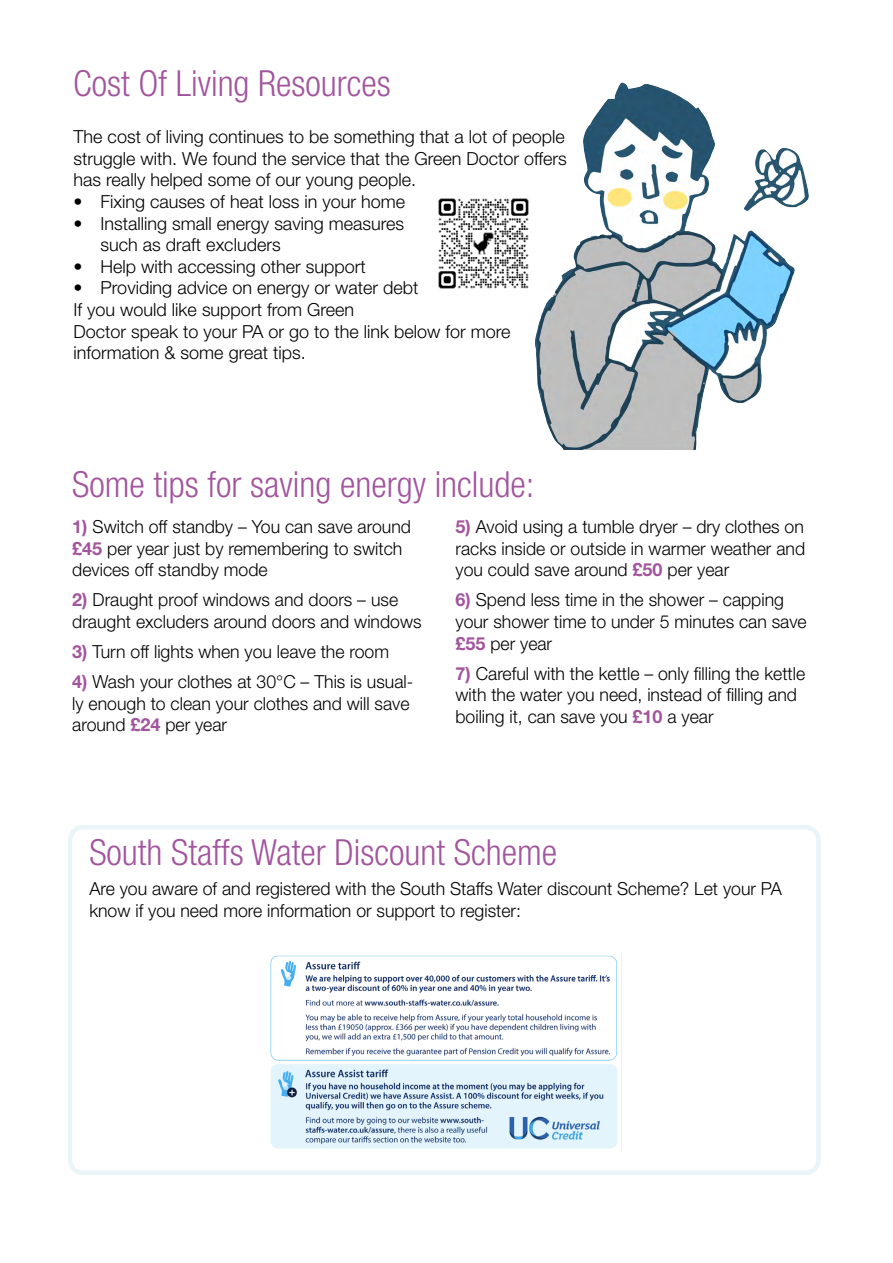
<style>
.page{position:relative;width:893px;height:1263px;background:#fff}
.page>*{position:absolute;margin:0;border:0;box-sizing:border-box;transform-origin:0 0}
.Heading_level_2_-_Purple{font:300 condensed 36px "Helvetica Neue LT Std";color:#a2559d}
.Purple_List{font:300 18px/21.6px "Helvetica Neue LT Std";color:#000}
.Body_Text{font:300 18px/21.6px "Helvetica Neue LT Std";color:#000}
.s1{font-weight:700;color:#a2559d}
</style>
<div class="page">
<div style="left:68px;top:825px;width:753px;height:350px;border:4px solid #e9f5f8;border-radius:13px"></div>
<img style="left:535px;top:82px;width:274px;height:368px">
<img style="left:270px;top:954px;width:352px;height:197px">
<img style="left:438px;top:189px;width:100px;height:109px">
<h1 class="Heading_level_2_-_Purple" style="left:73px;top:63px;width:319px">Cost Of Living Resources</h1>
<p class="Body_Text" style="left:74px;top:126px;width:495px;text-align:justify">The cost of living continues to be something that a lot of people struggle with. We found the service that the Green Doctor offers has really helped some of our young people.</p>
<p class="Body_Text" style="left:74px;top:190px;width:333px">• Fixing causes of heat loss in your home</p>
<p class="Body_Text" style="left:101px;top:212px;width:305px;text-indent:-27px">• Installing small energy saving measures such as draft excluders</p>
<p class="Body_Text" style="left:74px;top:255px;width:294px">• Help with accessing other support</p>
<p class="Body_Text" style="left:74px;top:277px;width:346px">• Providing advice on energy or water debt</p>
<p class="Body_Text" style="left:74px;top:298px;width:438px">If you would like support from Green<br>Doctor speak to your PA or go to the link below for more information &amp; some great tips.</p>
<h1 class="Heading_level_2_-_Purple" style="left:72px;top:463px;width:464px">Some tips for saving energy include:</h1>
<p class="Purple_List" style="left:72px;top:515px;width:340px"><span class="s1">1)</span> Switch off standby – You can save around <span class="s1">£45</span> per year just by remembering to switch devices off standby mode</p>
<p class="Purple_List" style="left:72px;top:589px;width:351px"><span class="s1">2)</span> Draught proof windows and doors – use draught excluders around doors and windows</p>
<p class="Purple_List" style="left:72px;top:640px;width:318px"><span class="s1">3)</span> Turn off lights when you leave the room</p>
<p class="Purple_List" style="left:72px;top:671px;width:343px"><span class="s1">4)</span> Wash your clothes at 30°C – This is usual&shy;ly enough to clean your clothes and will save around <span class="s1">£24</span> per year</p>
<p class="Purple_List" style="left:455px;top:515px;width:351px;text-align:justify"><span class="s1">5)</span> Avoid using a tumble dryer – dry clothes on racks inside or outside in warmer weather and you could save around <span class="s1">£50</span> per year</p>
<p class="Purple_List" style="left:455px;top:589px;width:353px"><span class="s1">6)</span> Spend less time in the shower – capping your shower time to under 5 minutes can save <span class="s1">£55</span> per year</p>
<p class="Purple_List" style="left:455px;top:662px;width:351px"><span class="s1">7)</span> Careful with the kettle – only filling the kettle with the water you need, instead of filling and boiling it, can save you <span class="s1">£10</span> a year</p>
<h1 class="Heading_level_2_-_Purple" style="left:89px;top:831px;width:469px">South Staffs Water Discount Scheme</h1>
<p class="Body_Text" style="left:89px;top:877px;width:694px">Are you aware of and registered with the South Staffs Water discount Scheme? Let your PA know if you need more information or support to register:</p>
</div>
